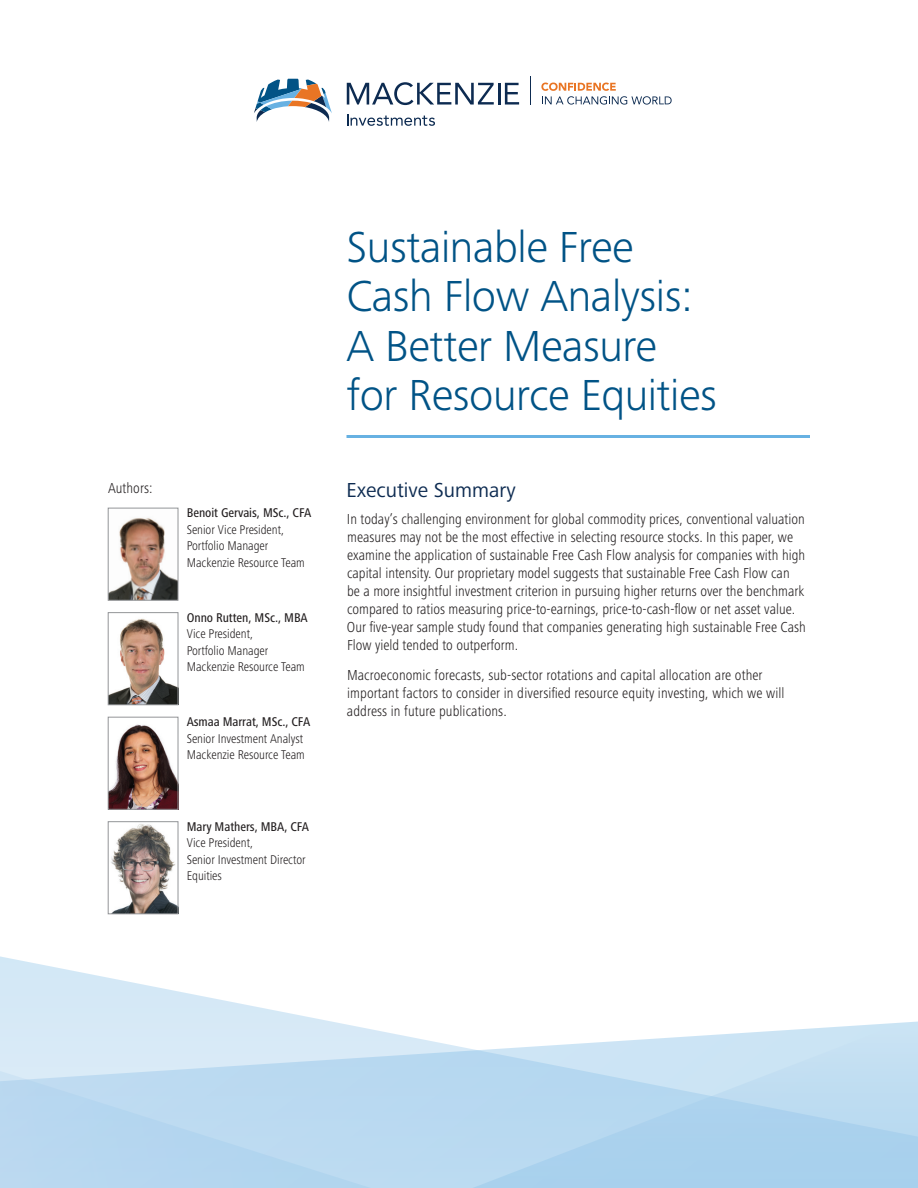
<style>
.page{position:relative;width:918px;height:1188px;background:#fff}
.page>*{position:absolute;margin:0;border:0;box-sizing:border-box;transform-origin:0 0}
.t1{font:300 45px/49.5px "Frutiger Next Pro";letter-spacing:-.01em;color:#015386}
.t2{font:21px "Frutiger Next Pro";color:#0d2b51}
.t3{font:300 condensed 15px/18px "Frutiger Next Pro";color:#231f20}
.t4{font:300 condensed 13.2px/16.5px "Frutiger Next Pro";letter-spacing:-.005em;color:#231f20}
.t5{font:500 condensed 13.2px "Frutiger Next Pro";letter-spacing:-.005em;color:#231f20}
</style>
<div class="page">
<svg style="left:0;top:908px;width:180px;height:84px"></svg>
<svg style="left:0;top:992px;width:358px;height:196px;background:#c8e0f3"></svg>
<svg style="left:270px;top:1027px;width:648px;height:161px;background:#bddbf1"></svg>
<svg style="left:254px;top:79px;width:78px;height:43px"></svg>
<svg style="left:530px;top:76px;width:1px;height:29px"></svg>
<svg style="left:541px;top:83px;width:131px;height:22px"></svg>
<svg style="left:347px;top:82px;width:147px;height:23px"></svg>
<hr style="left:498px;top:83px;width:3px;height:22px;background:#0d2b51">
<svg style="left:505px;top:83px;width:14px;height:22px"></svg>
<svg style="left:347px;top:114px;width:88px;height:12px"></svg>
<hr style="left:346px;top:435px;width:464px;height:3px;background:#67b1e2">
<img style="left:110px;top:518px;width:66px;height:80px">
<div style="left:108px;top:508px;width:70px;height:92px;border:1px solid #939598"></div>
<img style="left:110px;top:618px;width:66px;height:85px">
<div style="left:108px;top:612px;width:70px;height:93px;border:1px solid #939598"></div>
<img style="left:110px;top:724px;width:66px;height:84px">
<div style="left:108px;top:717px;width:70px;height:93px;border:1px solid #939598"></div>
<img style="left:110px;top:824px;width:66px;height:88px">
<div style="left:108px;top:822px;width:70px;height:92px;border:1px solid #939598"></div>
<p class="t3" style="left:108px;top:479px;width:46px">Authors:</p>
<p class="t5" style="left:187px;top:505px;width:126px">Benoit Gervais, MSc., CFA</p>
<p class="t4" style="left:187px;top:521px;width:120px">Senior Vice President,<br>Portfolio Manager<br>Mackenzie Resource Team</p>
<p class="t5" style="left:187px;top:610px;width:123px">Onno Rutten, MSc., MBA</p>
<p class="t4" style="left:187px;top:626px;width:120px">Vice President,<br>Portfolio Manager<br>Mackenzie Resource Team</p>
<p class="t5" style="left:187px;top:714px;width:125px">Asmaa Marrat, MSc., CFA</p>
<p class="t4" style="left:187px;top:730px;width:120px">Senior Investment Analyst<br>Mackenzie Resource Team</p>
<p class="t5" style="left:187px;top:819px;width:124px">Mary Mathers, MBA, CFA</p>
<p class="t4" style="left:187px;top:835px;width:120px">Vice President,<br>Senior Investment Director<br>Equities</p>
<h1 class="t1" style="left:346px;top:222px;width:372px">Sustainable Free<br>Cash Flow Analysis:<br>A Better Measure for Resource Equities</h1>
<h2 class="t2" style="left:346px;top:478px;width:171px">Executive Summary</h2>
<p class="t3" style="left:347px;top:510px;width:460px">In today’s challenging environment for global commodity prices, conventional valuation measures may not be the most effective in selecting resource stocks. In this paper, we examine the application of sustainable Free Cash Flow analysis for companies with high capital intensity. Our proprietary model suggests that sustainable Free Cash Flow can be a more insightful investment criterion in pursuing higher returns over the benchmark compared to ratios measuring price-to-earnings, price-to-cash-flow or net asset value.<br>Our five-year sample study found that companies generating high sustainable Free Cash Flow yield tended to outperform.</p>
<p class="t3" style="left:347px;top:666px;width:439px">Macroeconomic forecasts, sub-sector rotations and capital allocation are other important factors to consider in diversified resource equity investing, which we will address in future publications.</p>
</div>
